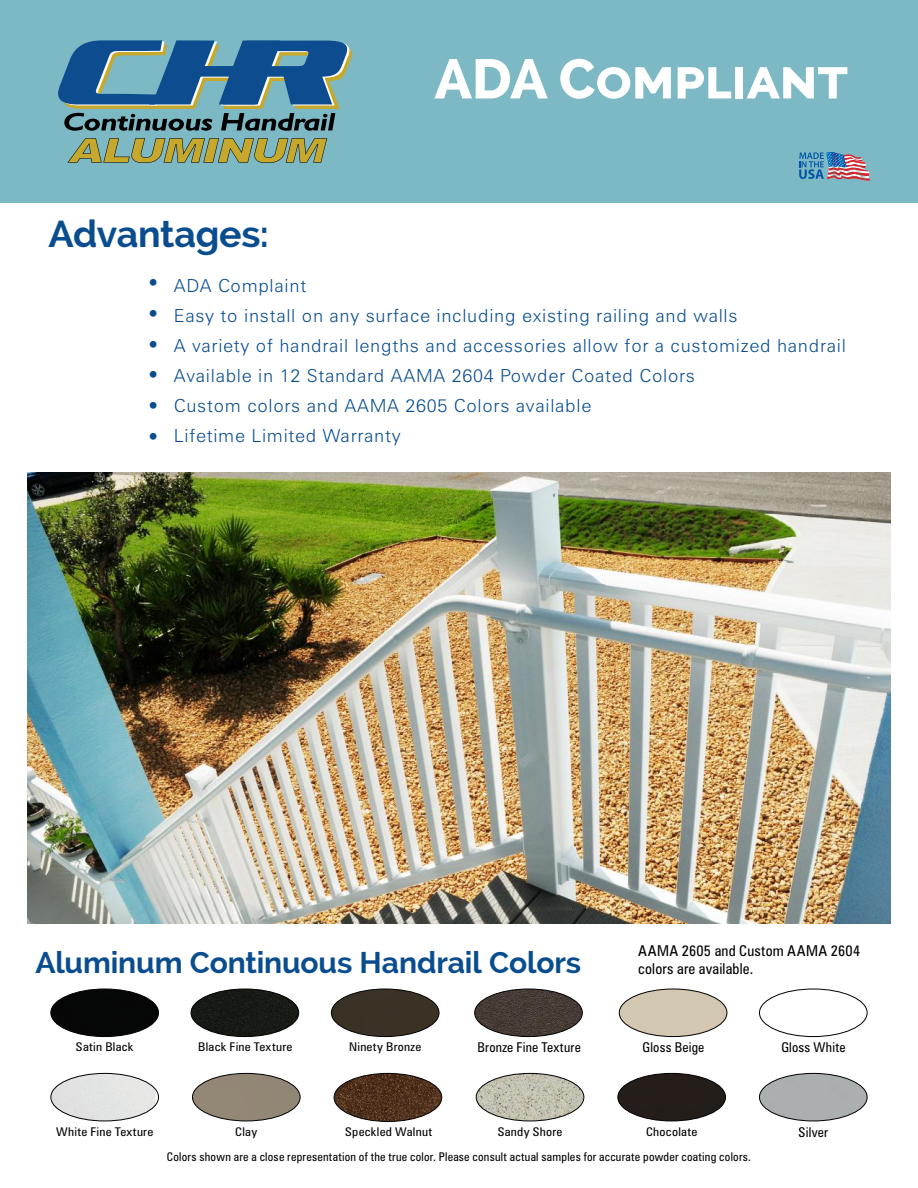
<style>
.page{position:relative;width:918px;height:1188px;background:#fff}
.page>*{position:absolute;margin:0;border:0;box-sizing:border-box;transform-origin:0 0}
.t1{font:800 55.5px "Raleway";color:#fff}
.t2{font:700 37.5px "Raleway";letter-spacing:-.01em;color:#0a4d8e}
.t3{font:700 30px "Raleway";letter-spacing:-.005em;color:#0a4d8e}
.t4{font:27px/30.8px "Arial";color:#0a4d8e;text-align:justify}
.t5{font:300 18px/30px "Zurich BT";letter-spacing:.04em;color:#0a4d8e}
.t6{font:condensed 15px/18px "Zurich BT";letter-spacing:.01em;color:#000}
.t7{font:condensed 13.5px "Zurich BT";letter-spacing:.015em;color:#000}
.t8{font:condensed 12px "Zurich BT";letter-spacing:.02em;color:#000}
.t9{font:condensed 12px "Zurich BT";letter-spacing:.02em;color:#000;scale:1.09 1}
</style>
<div class="page">
<div style="left:0;top:0;width:918px;height:202px;background:#7db9c5"></div>
<svg style="left:67px;top:138px;width:260px;height:25px"></svg>
<svg style="left:58px;top:40px;width:294px;height:91px"></svg>
<img style="left:28px;top:472px;width:863px;height:452px">
<svg style="left:799px;top:152px;width:72px;height:29px"></svg>
<img style="left:51px;top:989px;width:108px;height:48px">
<div style="left:51px;top:989px;width:108px;height:48px;border:1px solid #000;border-radius:50%"></div>
<img style="left:191px;top:989px;width:108px;height:48px">
<div style="left:191px;top:989px;width:108px;height:48px;border:1px solid #000;border-radius:50%"></div>
<img style="left:331px;top:989px;width:108px;height:48px">
<div style="left:331px;top:989px;width:108px;height:48px;border:1px solid #000;border-radius:50%"></div>
<img style="left:475px;top:989px;width:107px;height:48px">
<div style="left:474px;top:989px;width:109px;height:48px;border:1px solid #000;border-radius:50%"></div>
<img style="left:619px;top:989px;width:108px;height:48px">
<div style="left:619px;top:989px;width:108px;height:48px;border:1px solid #000;border-radius:50%"></div>
<div style="left:759px;top:989px;width:108px;height:48px;border:1px solid #000;border-radius:50%"></div>
<img style="left:51px;top:1073px;width:105px;height:48px">
<div style="left:51px;top:1073px;width:108px;height:48px;border:1px solid #000;border-radius:50%"></div>
<img style="left:192px;top:1073px;width:108px;height:48px">
<div style="left:192px;top:1073px;width:108px;height:48px;border:1px solid #000;border-radius:50%"></div>
<img style="left:334px;top:1073px;width:108px;height:48px">
<div style="left:334px;top:1073px;width:108px;height:49px;border:1px solid #000;border-radius:50%"></div>
<img style="left:476px;top:1073px;width:108px;height:48px">
<div style="left:476px;top:1073px;width:108px;height:48px;border:1px solid #000;border-radius:50%"></div>
<img style="left:618px;top:1073px;width:108px;height:48px">
<div style="left:618px;top:1073px;width:108px;height:48px;border:1px solid #000;border-radius:50%"></div>
<img style="left:759px;top:1073px;width:108px;height:48px">
<div style="left:759px;top:1073px;width:108px;height:48px;border:1px solid #000;border-radius:50%"></div>
<h2 class="t2" style="left:49px;top:212px;width:222px">Advantages:</h2>
<h1 class="t1" style="left:435px;top:47px;width:415px">ADA Compliant</h1>
<h3 class="t4" style="left:148px;top:268px;width:11px">• • • • • •</h3>
<p class="t5" style="left:174px;top:270px;width:674px">ADA Complaint<br>Easy to install on any surface including existing railing and walls<br>A variety of handrail lengths and accessories allow for a customized handrail Available in 12 Standard AAMA 2604 Powder Coated Colors<br>Custom colors and AAMA 2605 Colors available<br>Lifetime Limited Warranty</p>
<h3 class="t3" style="left:35px;top:946px;width:547px">Aluminum Continuous Handrail Colors</h3>
<p class="t6" style="left:638px;top:941px;width:224px">AAMA 2605 and Custom AAMA 2604 colors are available.</p>
<p class="t9" style="left:76px;top:1040px;width:54px">Satin Black</p>
<p class="t9" style="left:198px;top:1040px;width:88px">Black Fine Texture</p>
<p class="t9" style="left:349px;top:1040px;width:68px">Ninety Bronze</p>
<p class="t7" style="left:478px;top:1039px;width:105px">Bronze Fine Texture</p>
<p class="t7" style="left:643px;top:1039px;width:63px">Gloss Beige</p>
<p class="t7" style="left:781px;top:1039px;width:66px">Gloss White</p>
<p class="t9" style="left:56px;top:1124px;width:91px">White Fine Texture</p>
<p class="t9" style="left:235px;top:1124px;width:22px">Clay</p>
<p class="t9" style="left:345px;top:1124px;width:81px">Speckled Walnut</p>
<p class="t9" style="left:498px;top:1124px;width:61px">Sandy Shore</p>
<p class="t9" style="left:646px;top:1124px;width:48px">Chocolate</p>
<p class="t7" style="left:799px;top:1124px;width:31px">Silver</p>
<p class="t8" style="left:167px;top:1150px;width:586px">Colors shown are a close representation of the true color. Please consult actual samples for accurate powder coating colors.</p>
</div>
